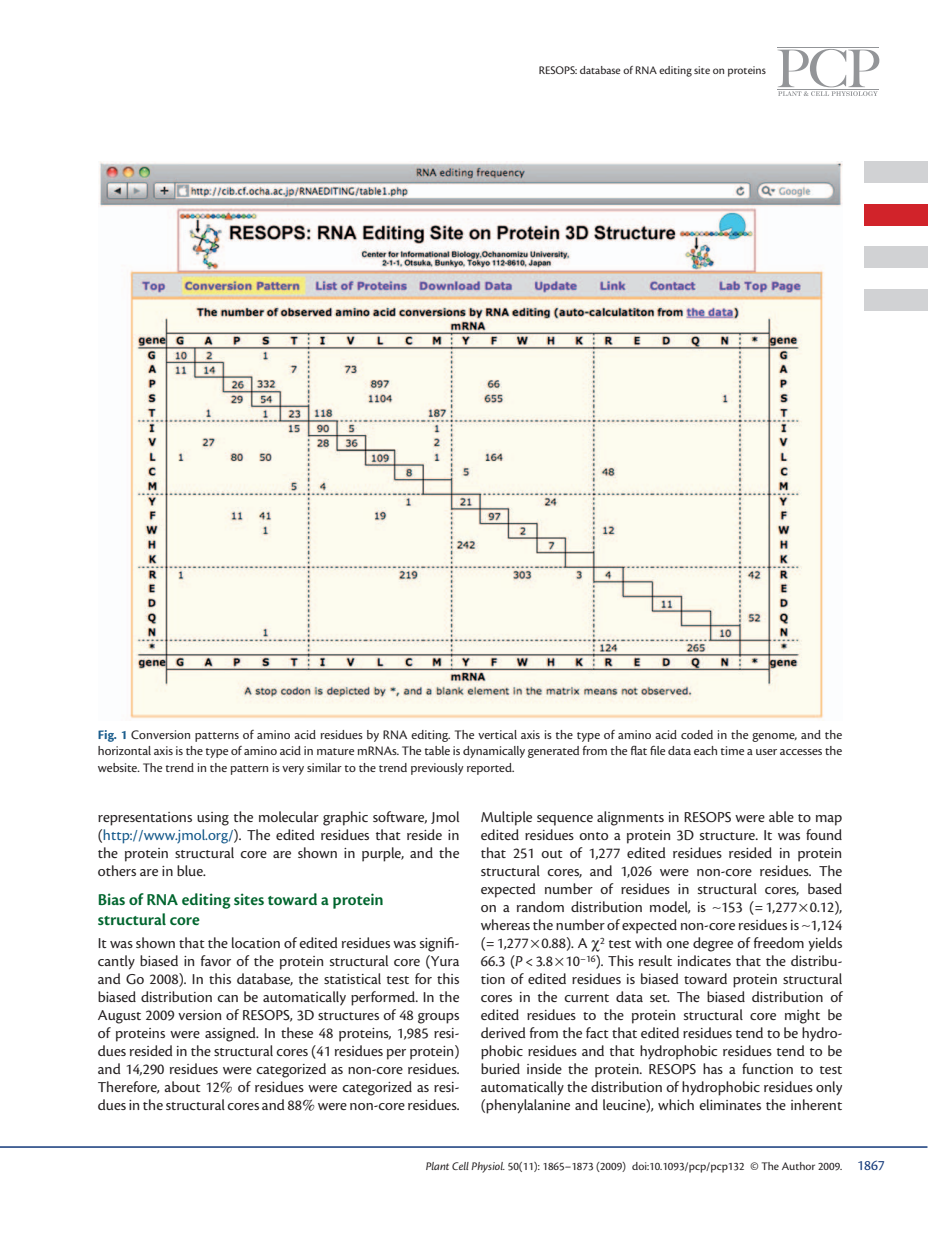
<style>
.page{position:relative;width:936px;height:1242px;background:#fff}
.page>*{position:absolute;margin:0;border:0;box-sizing:border-box;transform-origin:0 0}
.t1{font:600 17.25px/19.5px "Cronos L";color:#00652e}
.t2{font:15.75px/18px "Cronos L";color:#231f20;text-align:justify}
.t3{font:13.5px/16.5px "Cronos L";color:#231f20;text-align:justify}
.t4{font:12px "Cronos L";color:#231f20}
.s1{font-weight:700;color:#1b5d8d}
.s2{color:#125789}
.s3{font-style:italic}
.s4{font-size:15px;color:#13397a}
</style>
<div class="page">
<div style="left:863px;top:162px;width:64px;height:21px;background:#d1d2d4"></div>
<div style="left:863px;top:204px;width:64px;height:21px;background:#d1232a"></div>
<div style="left:863px;top:247px;width:64px;height:21px;background:#d1d2d4"></div>
<div style="left:863px;top:289px;width:64px;height:21px;background:#d1d2d4"></div>
<img style="left:99px;top:162px;width:743px;height:557px">
<hr style="left:0;top:1146px;width:927px;height:1px;background:#13397a">
<svg style="left:777px;top:49px;width:102px;height:47px"></svg>
<hr style="left:777px;top:89px;width:102px;height:1px;background:#939598">
<hr style="left:777px;top:47px;width:102px;height:1px;background:#939598">
<p class="t4" style="left:538px;top:66px;width:229px">RESOPS: database of RNA editing site on proteins</p>
<p class="t3" style="left:98px;top:727px;width:746px"><span class="s1">Fig. 1</span> Conversion patterns of amino acid residues by RNA editing. The vertical axis is the type of amino acid coded in the genome, and the horizontal axis is the type of amino acid in mature mRNAs. The table is dynamically generated from the flat file data each time a user accesses the website. The trend in the pattern is very similar to the trend previously reported.</p>
<p class="t2" style="left:98px;top:809px;width:363px">representations using the molecular graphic software, Jmol ( <span class="s2">http://www.jmol.org/</span> ). The edited residues that reside in the protein structural core are shown in purple, and the others are in blue.</p>
<p class="t1" style="left:98px;top:891px;width:287px">Bias of RNA editing sites toward a protein structural core</p>
<p class="t2" style="left:98px;top:935px;width:363px">It was shown that the location of edited residues was signifi&shy;cantly biased in favor of the protein structural core ( Yura and Go 2008 ). In this database, the statistical test for this biased distribution can be automatically performed. In the August 2009 version of RESOPS, 3D structures of 48 groups of proteins were assigned. In these 48 proteins, 1,985 resi&shy;dues resided in the structural cores (41 residues per protein) and 14,290 residues were categorized as non-core residues.<br>Therefore, about 12 of residues were categorized as resi&shy;dues in the structural cores and 88 were non-core residues.</p>
<p class="t2" style="left:480px;top:809px;width:363px">Multiple sequence alignments in RESOPS were able to map edited residues onto a protein 3D structure. It was found that 251 out of 1,277 edited residues resided in protein structural cores, and 1,026 were non-core residues. The expected number of residues in structural cores, based on a random distribution model, is ∼153 (= 1,277 0.12), whereas the number of expected non-core residues is ∼1,124 (= 1,277 0.88). A <sup>2</sup> test with one degree of freedom yields 66.3 ( <span class="s3">P</span> &lt; 3.8 10 <sup>−16</sup> ). This result indicates that the distribu&shy;tion of edited residues is biased toward protein structural cores in the current data set. The biased distribution of edited residues to the protein structural core might be derived from the fact that edited residues tend to be hydro&shy;phobic residues and that hydrophobic residues tend to be buried inside the protein. RESOPS has a function to test automatically the distribution of hydrophobic residues only (phenylalanine and leucine), which eliminates the inherent</p>
<p class="t4" style="left:425px;top:1161px;width:460px"><span class="s3">Plant Cell Physiol.</span> 50(11): 1865–1873 (2009) doi:10.1093/pcp/pcp132 © The Author 2009. <span class="s4">1867</span></p>
</div>
